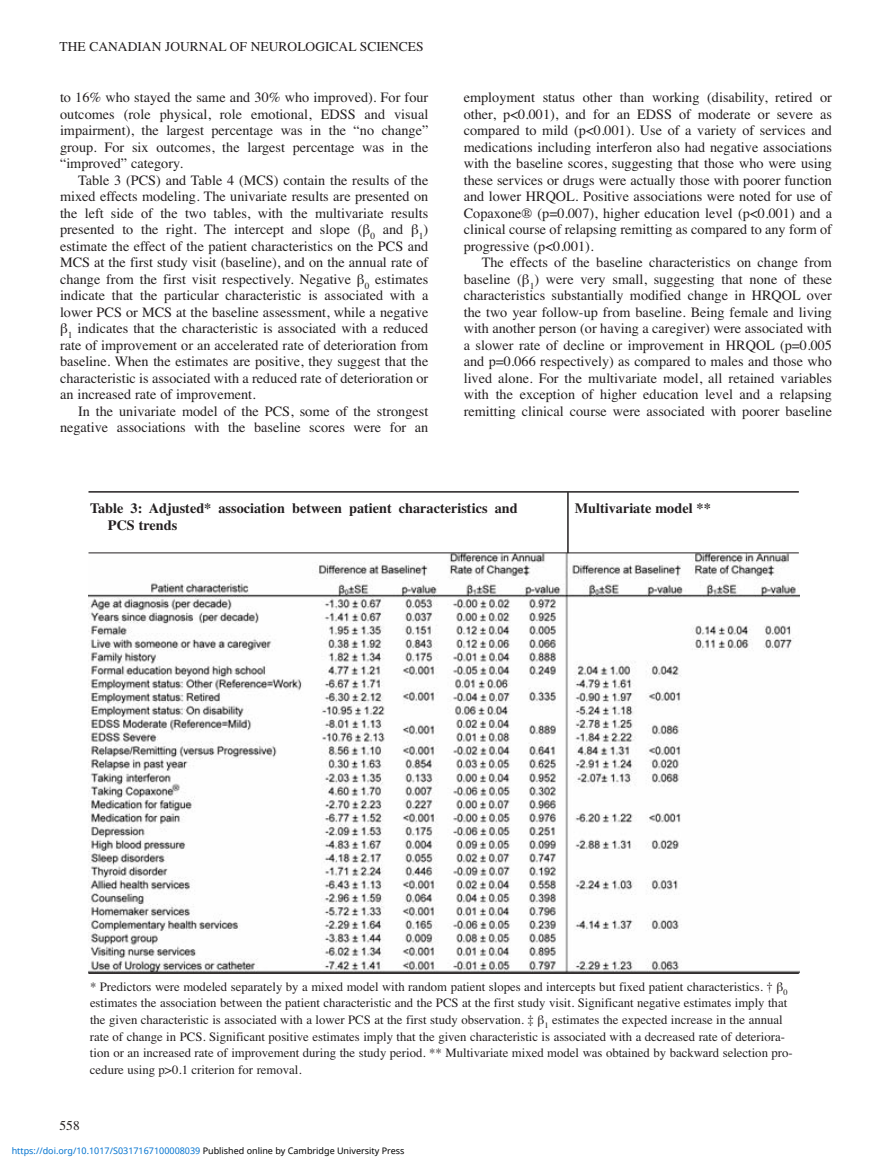
<style>
.page{position:relative;width:891px;height:1175px;background:#fff}
.page>*{position:absolute;margin:0;border:0;box-sizing:border-box;transform-origin:0 0}
.t1{font:14.25px/16.5px "Times";color:#231f20;text-align:justify}
.t2{font:700 14.25px/16.5px "Times";color:#231f20}
.t3{font:13.5px "Times";color:#231f20}
.t4{font:12.75px/16.5px "Times";color:#231f20}
.t5{font:9px "Noto Sans";color:#0172cf}
.s1{color:#000}
</style>
<div class="page">
<img style="left:88px;top:553px;width:712px;height:421px">
<hr style="left:88px;top:972px;width:711px;height:2px;background:#231f20">
<hr style="left:88px;top:491px;width:711px;height:1px;background:#231f20">
<hr style="left:88px;top:552px;width:711px;height:1px;background:#231f20">
<hr style="left:567px;top:492px;width:2px;height:61px;background:#231f20">
<p class="t3" style="left:60px;top:38px;width:366px">THE CANADIAN JOURNAL OF NEUROLOGICAL SCIENCES</p>
<p class="t1" style="left:60px;top:89px;width:370px">to 16% who stayed the same and 30% who improved). For four outcomes (role physical, role emotional, EDSS and visual impairment), the largest percentage was in the “no change” group. For six outcomes, the largest percentage was in the “improved” category.</p>
<p class="t1" style="left:78px;top:172px;width:352px">Table 3 (PCS) and Table 4 (MCS) contain the results of the</p>
<p class="t1" style="left:60px;top:188px;width:370px">mixed effects modeling. The univariate results are presented on</p>
<p class="t1" style="left:60px;top:205px;width:370px">the left side of the two tables, with the multivariate results</p>
<p class="t1" style="left:60px;top:221px;width:370px">presented to the right. The intercept and slope ( <sub>0</sub> and <sub>1</sub>)</p>
<p class="t1" style="left:60px;top:238px;width:370px">estimate the effect of the patient characteristics on the PCS and</p>
<p class="t1" style="left:60px;top:254px;width:370px">MCS at the first study visit (baseline), and on the annual rate of</p>
<p class="t1" style="left:60px;top:271px;width:370px">change from the first visit respectively. Negative <sub>0</sub> estimates</p>
<p class="t1" style="left:60px;top:287px;width:370px">indicate that the particular characteristic is associated with a</p>
<p class="t1" style="left:60px;top:304px;width:370px">lower PCS or MCS at the baseline assessment, while a negative</p>
<p class="t1" style="left:68px;top:320px;width:362px"><sub>1</sub> indicates that the characteristic is associated with a reduced</p>
<p class="t1" style="left:60px;top:337px;width:370px">rate of improvement or an accelerated rate of deterioration from</p>
<p class="t1" style="left:60px;top:353px;width:370px">baseline. When the estimates are positive, they suggest that the</p>
<p class="t1" style="left:60px;top:370px;width:370px">characteristic is associated with a reduced rate of deterioration or</p>
<p class="t1" style="left:60px;top:386px;width:197px">an increased rate of improvement.</p>
<p class="t1" style="left:78px;top:403px;width:352px">In the univariate model of the PCS, some of the strongest</p>
<p class="t1" style="left:60px;top:419px;width:370px">negative associations with the baseline scores were for an</p>
<p class="t1" style="left:464px;top:89px;width:370px">employment status other than working (disability, retired or other, p&lt;0.001), and for an EDSS of moderate or severe as compared to mild (p&lt;0.001). Use of a variety of services and medications including interferon also had negative associations with the baseline scores, suggesting that those who were using these services or drugs were actually those with poorer function and lower HRQOL. Positive associations were noted for use of Copaxone® (p=0.007), higher education level (p&lt;0.001) and a clinical course of relapsing remitting as compared to any form of progressive (p&lt;0.001).</p>
<p class="t1" style="left:464px;top:254px;width:370px;text-indent:18px">The effects of the baseline characteristics on change from baseline ( <sub>1</sub>) were very small, suggesting that none of these characteristics substantially modified change in HRQOL over the two year follow-up from baseline. Being female and living with another person (or having a caregiver) were associated with a slower rate of decline or improvement in HRQOL (p=0.005 and p=0.066 respectively) as compared to males and those who lived alone. For the multivariate model, all retained variables with the exception of higher education level and a relapsing remitting clinical course were associated with poorer baseline</p>
<p class="t2" style="left:108px;top:500px;width:411px;text-indent:-18px">Table 3: Adjusted* association between patient characteristics and<br>PCS trends</p>
<p class="t2" style="left:575px;top:500px;width:138px">Multivariate model **</p>
<p class="t4" style="left:90px;top:978px;width:704px">* Predictors were modeled separately by a mixed model with random patient slopes and intercepts but fixed patient characteristics. † <sub>0 </sub>estimates the association between the patient characteristic and the PCS at the first study visit. Significant negative estimates imply that the given characteristic is associated with a lower PCS at the first study observation. ‡ <sub>1</sub> estimates the expected increase in the annual rate of change in PCS. Significant positive estimates imply that the given characteristic is associated with a decreased rate of deteriora&shy;tion or an increased rate of improvement during the study period. ** Multivariate mixed model was obtained by backward selection pro&shy;cedure using p&gt;0.1 criterion for removal.</p>
<p class="t3" style="left:60px;top:1117px;width:22px">558</p>
<p class="t5" style="left:12px;top:1143px;width:394px">https://doi.org/10.1017/S0317167100008039 <span class="s1">Published online by Cambridge University Press</span></p>
</div>
